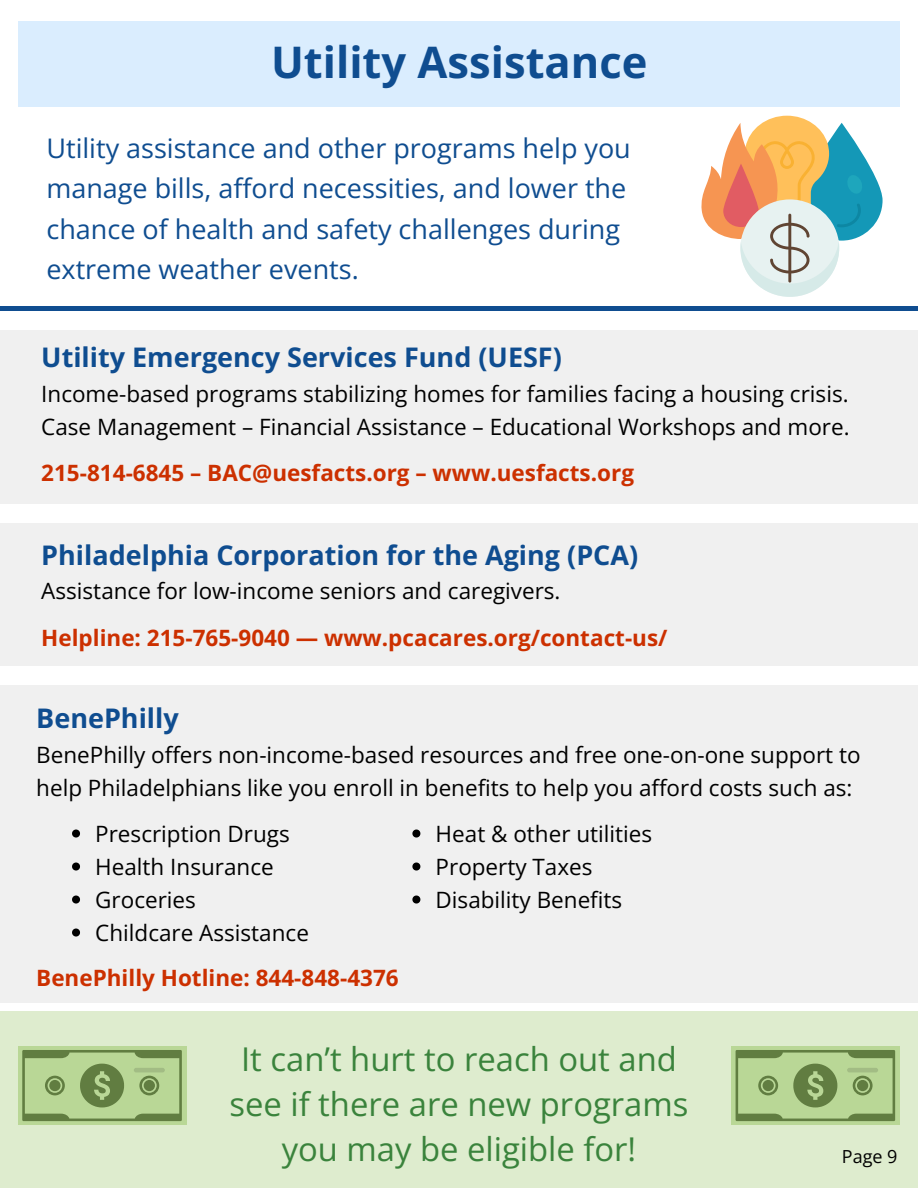
<style>
.page{position:relative;width:918px;height:1188px;background:#fff}
.page>*{position:absolute;margin:0;border:0;box-sizing:border-box;transform-origin:0 0}
.t1{font:700 43.5px "Open Sans";color:#0f4d90}
.t2{font:32.85px/45px "Open Sans";color:#3a833c;text-align:center}
.t3{font:27px/40.5px "Open Sans";color:#0f4d90}
.t4{font:700 27px "Open Sans";color:#0f4d90}
.t5{font:22.5px/33px "Open Sans";color:#000}
.t6{font:700 22.5px "Open Sans";color:#cc3000}
.t7{font:18px "Open Sans";color:#000}
</style>
<div class="page">
<div style="left:18px;top:21px;width:881px;height:85px;background:#daedfe"></div>
<div style="left:0;top:330px;width:918px;height:174px;background:#f0f0f0"></div>
<div style="left:0;top:523px;width:918px;height:143px;background:#f0f0f0"></div>
<div style="left:0;top:685px;width:918px;height:317px;background:#f0f0f0"></div>
<svg style="left:701px;top:116px;width:182px;height:181px"></svg>
<div style="left:0;top:306px;width:918px;height:5px;background:#0f4d90"></div>
<div style="left:0;top:1011px;width:918px;height:177px;background:#deecce"></div>
<div style="left:18px;top:1046px;width:168px;height:79px;background:#b9d796"></div>
<svg style="left:22px;top:1050px;width:160px;height:71px"></svg>
<hr style="left:134px;top:1068px;width:31px;height:4px;background:#a2bc84;border-radius:2px">
<svg style="left:72px;top:830px;width:8px;height:8px"></svg>
<svg style="left:72px;top:863px;width:8px;height:8px"></svg>
<svg style="left:72px;top:896px;width:8px;height:8px"></svg>
<svg style="left:72px;top:929px;width:8px;height:8px"></svg>
<svg style="left:412px;top:830px;width:8px;height:8px"></svg>
<svg style="left:412px;top:863px;width:8px;height:8px"></svg>
<svg style="left:412px;top:896px;width:8px;height:8px"></svg>
<div style="left:731px;top:1046px;width:169px;height:79px;background:#b9d796"></div>
<svg style="left:736px;top:1050px;width:159px;height:71px"></svg>
<hr style="left:847px;top:1068px;width:31px;height:4px;background:#a2bc84;border-radius:2px">
<h1 class="t1" style="left:271px;top:32px;width:378px">Utility Assistance</h1>
<p class="t3" style="left:46px;top:127px;width:586px">Utility assistance and other programs help you manage bills, afford necessities, and lower the chance of health and safety challenges during extreme weather events.</p>
<p class="t4" style="left:41px;top:339px;width:522px">Utility Emergency Services Fund (UESF)</p>
<h5 class="t5" style="left:41px;top:377px;width:809px">Income-based programs stabilizing homes for families facing a housing crisis.</h5>
<p class="t5" style="left:41px;top:410px;width:810px">Case Management – Financial Assistance – Educational Workshops and more.</p>
<h5 class="t6" style="left:41px;top:457px;width:594px">215-814-6845 – BAC@uesfacts.org – www.uesfacts.org</h5>
<h4 class="t4" style="left:41px;top:536px;width:598px">Philadelphia Corporation for the Aging (PCA)</h4>
<h4 class="t5" style="left:41px;top:574px;width:521px">Assistance for low-income seniors and caregivers.</h4>
<h5 class="t6" style="left:41px;top:622px;width:628px">Helpline: 215-765-9040 — www.pcacares.org/contact-us/</h5>
<h4 class="t4" style="left:36px;top:699px;width:144px">BenePhilly</h4>
<h4 class="t5" style="left:36px;top:738px;width:826px">BenePhilly offers non-income-based resources and free one-on-one support to help Philadelphians like you enroll in benefits to help you afford costs such as:</h4>
<p class="t5" style="left:95px;top:816px;width:196px">Prescription Drugs</p>
<p class="t5" style="left:95px;top:849px;width:180px">Health Insurance</p>
<p class="t5" style="left:95px;top:882px;width:102px">Groceries</p>
<p class="t5" style="left:95px;top:915px;width:215px">Childcare Assistance</p>
<h4 class="t6" style="left:36px;top:962px;width:364px">BenePhilly Hotline: 844-848-4376</h4>
<p class="t5" style="left:436px;top:816px;width:218px">Heat &amp; other utilities</p>
<p class="t5" style="left:436px;top:849px;width:158px">Property Taxes</p>
<p class="t5" style="left:436px;top:882px;width:188px">Disability Benefits</p>
<h5 class="t2" style="left:229px;top:1036px;width:461px">It can’t hurt to reach out and see if there are new programs you may be eligible for!</h5>
<h3 class="t7" style="left:842px;top:1144px;width:57px">Page 9</h3>
</div>
